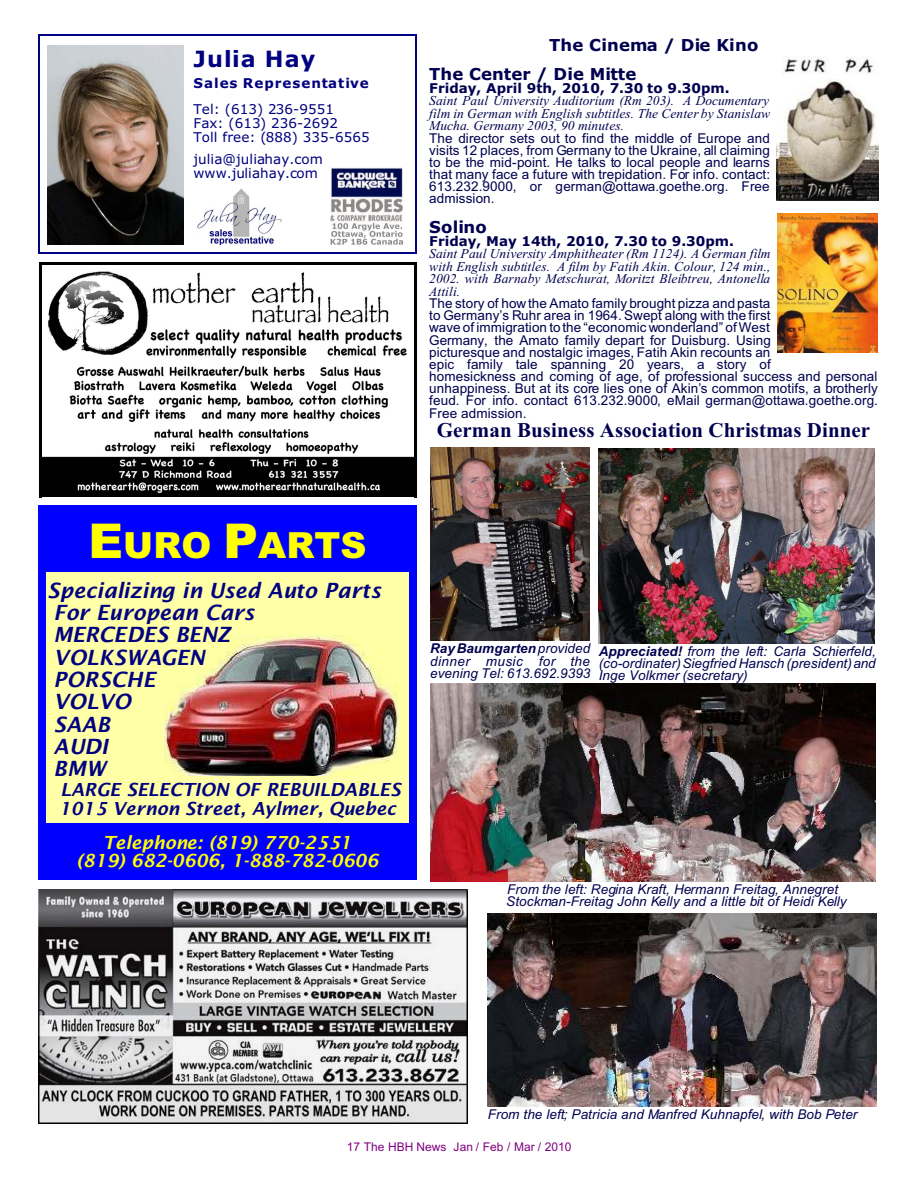
<style>
.page{position:relative;width:918px;height:1188px;background:#fff}
.page>*{position:absolute;margin:0;border:0;box-sizing:border-box;transform-origin:0 0}
.t1{font:italic 900 36px "Arial";color:#ff0}
.t2{font:700 22.35px "Verdana";letter-spacing:.05em;color:#000080}
.t3{font:italic 21px/22.4px "Lucida Sans";letter-spacing:.005em;color:#000080}
.t4{font:700 21px "Times New Roman";letter-spacing:.005em;color:#00004f}
.t5{font:italic 18px/19px "Lucida Sans";color:#000080}
.t6{font:italic 18px/18px "Lucida Sans";color:#ff0;text-align:center}
.t7{font:700 16.5px/29.4px "Verdana";letter-spacing:.005em;color:#00004f}
.t8{font:13.5px/12.3px "Arial";letter-spacing:.005em;color:#00004f}
.t9{font:italic 13.5px/12.3px "Arial";letter-spacing:.005em;color:#00004f;text-align:justify}
.t10{font:13.5px/13.8px "Verdana";letter-spacing:.005em;color:#000080}
.t11{font:700 13.5px/26.1px "Verdana";letter-spacing:.075em;color:#000080}
.t12{font:12px "Arial";letter-spacing:.01em;color:#800080}
.s1{font-weight:400}
.s2{font-family:"Verdana";font-weight:700}
.s3{font-family:"Times New Roman";font-style:italic}
.s4{font-size:48px}
.s5{font-weight:700}
</style>
<div class="page">
<hr style="left:38px;top:34px;width:2px;height:220px;background:#000080">
<hr style="left:38px;top:34px;width:156px;height:1px;background:#000080">
<hr style="left:38px;top:253px;width:156px;height:1px;background:#000080">
<hr style="left:415px;top:34px;width:2px;height:220px;background:#000080">
<hr style="left:194px;top:34px;width:222px;height:1px;background:#000080">
<hr style="left:194px;top:253px;width:222px;height:1px;background:#000080">
<div style="left:38px;top:505px;width:379px;height:67px;background:#00f"></div>
<div style="left:38px;top:573px;width:379px;height:250px;background:#ffffa8"></div>
<div style="left:38px;top:573px;width:7px;height:250px;background:#00f"></div>
<div style="left:410px;top:573px;width:7px;height:250px;background:#00f"></div>
<div style="left:38px;top:823px;width:379px;height:57px;background:#00f"></div>
<img style="left:165px;top:636px;width:234px;height:139px">
<img style="left:488px;top:913px;width:388px;height:194px">
<img style="left:42px;top:271px;width:372px;height:224px">
<hr style="left:39px;top:262px;width:3px;height:235px;background:#000">
<hr style="left:414px;top:262px;width:3px;height:235px;background:#000">
<hr style="left:39px;top:262px;width:378px;height:3px;background:#000">
<hr style="left:39px;top:495px;width:378px;height:2px;background:#000">
<img style="left:38px;top:889px;width:429px;height:234px">
<img style="left:196px;top:188px;width:86px;height:56px">
<img style="left:47px;top:45px;width:137px;height:200px">
<img style="left:777px;top:57px;width:102px;height:144px">
<img style="left:331px;top:168px;width:72px;height:77px">
<img style="left:777px;top:213px;width:101px;height:140px">
<img style="left:599px;top:448px;width:276px;height:195px">
<img style="left:430px;top:447px;width:159px;height:194px">
<img style="left:430px;top:683px;width:446px;height:198px">
<p class="t2" style="left:194px;top:50px;width:123px">Julia Hay</p>
<p class="t11" style="left:194px;top:71px;width:177px">Sales Representative<br><span class="s1">Tel: (613) 236-9551</span></p>
<p class="t10" style="left:194px;top:117px;width:178px">Fax: (613) 236-2692<br>Toll free: (888) 335-6565</p>
<p class="t10" style="left:194px;top:154px;width:131px">julia@juliahay.com www.juliahay.com</p>
<p class="t7" style="left:429px;top:31px;width:331px;text-indent:120px">The Cinema / Die Kino<br>The Center / Die Mitte</p>
<p class="t8" style="left:429px;top:83px;width:342px"><span class="s2">Friday, April 9th, 2010, 7.30 to 9.30pm.<br></span><span class="s3">Saint Paul University Auditorium (Rm 203). A Documentary film in German with English subtitles. The Center by Stanislaw Mucha. Germany 2003, 90 minutes.<br></span>The director sets out to find the middle of Europe and visits 12 places, from Germany to the Ukraine, all claiming to be the mid-point. He talks to local people and learns that many face a future with trepidation. For info. contact:<br>613.232.9000, or german@ottawa.goethe.org. Free admission.</p>
<p class="t7" style="left:429px;top:214px;width:59px">Solino</p>
<p class="t8" style="left:429px;top:236px;width:450px"><span class="s2">Friday, May 14th, 2010, 7.30 to 9.30pm.<br></span><span class="s3">Saint Paul University Amphitheater (Rm 1124). A German film<br>with English subtitles. A film by Fatih Akin. Colour, 124 min.,<br>2002. with Barnaby Metschurat, Moritzt Bleibtreu, Antonella<br>Attili.<br></span>The story of how the Amato family brought pizza and pasta<br>to Germany’s Ruhr area in 1964. Swept along with the first<br>wave of immigration to the “economic wonderland” of West<br>Germany, the Amato family depart for Duisburg. Using<br>picturesque and nostalgic images, Fatih Akin recounts an<br>epic family tale spanning 20 years, a story of<br>homesickness and coming of age, of professional success and personal unhappiness. But at its core lies one of Akin’s common motifs, a brotherly feud. For info. contact 613.232.9000, eMail german@ottawa.goethe.org.<br>Free admission.</p>
<p class="t4" style="left:437px;top:423px;width:435px">German Business Association Christmas Dinner</p>
<p class="t1" style="left:89px;top:532px;width:279px"><span class="s4">E</span>URO <span class="s4">P</span>ARTS</p>
<p class="t3" style="left:54px;top:581px;width:329px;text-indent:-6px">Specializing in Used Auto Parts<br>For European Cars<br>MERCEDES BENZ<br>VOLKSWAGEN<br>PORSCHE<br>VOLVO<br>SAAB<br>AUDI<br>BMW</p>
<p class="t5" style="left:59px;top:781px;width:343px">LARGE SELECTION OF REBUILDABLES<br>1015 Vernon Street, Aylmer, Quebec</p>
<p class="t6" style="left:76px;top:835px;width:303px">Telephone: (819) 770-2551 (819) 682-0606, 1-888-782-0606</p>
<p class="t9" style="left:430px;top:644px;width:162px"><span class="s5">Ray Baumgarten</span> provided dinner music for the evening Tel: 613.692.9393</p>
<p class="t9" style="left:599px;top:646px;width:279px"><span class="s5">Appreciated!</span> from the left: Carla Schierfeld, (co-ordinater) Siegfried Hansch (president) and Inge Volkmer (secretary)</p>
<p class="t9" style="left:506px;top:884px;width:342px">From the left: Regina Kraft, Hermann Freitag, Annegret<br>Stockman-Freitag John Kelly and a little bit of Heidi Kelly</p>
<p class="t9" style="left:488px;top:1109px;width:371px">From the left; Patricia and Manfred Kuhnapfel, with Bob Peter</p>
<p class="t12" style="left:347px;top:1142px;width:226px">17 The HBH News Jan / Feb / Mar / 2010</p>
</div>
